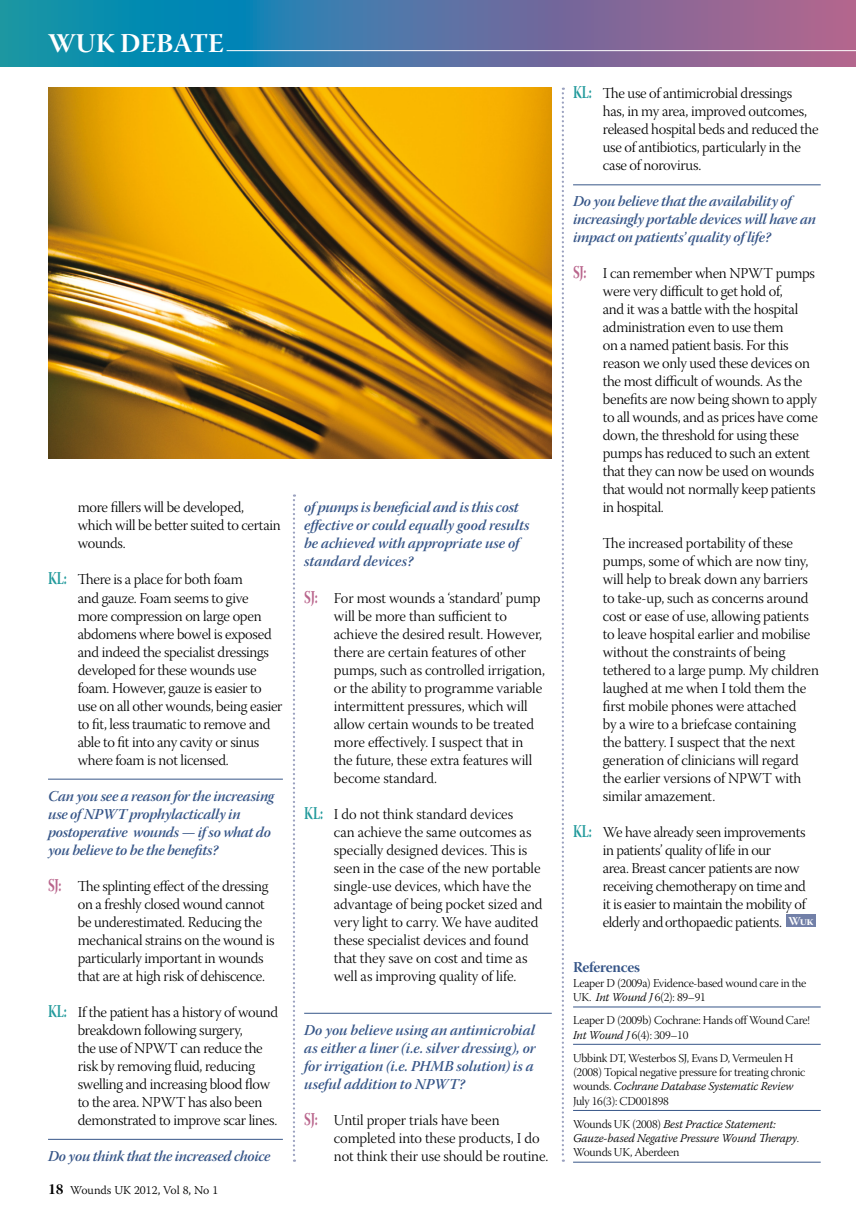
<style>
.page{position:relative;width:856px;height:1226px;background:#fff}
.page>*{position:absolute;margin:0;border:0;box-sizing:border-box;transform-origin:0 0}
.t1{font:27px "Warnock Pro Bold Subh";color:#fff}
.t2{font:15px/18px "Warnock Pro Light Subh";letter-spacing:-.02em;color:#000}
.t3{font:15px/18px "Warnock Pro Semibold It Subh";letter-spacing:-.01em;color:#375688}
.t4{font:15px "Warnock Pro Bold Subh";letter-spacing:-.02em;color:#375688}
.t5{font:12px/14.4px "Warnock Pro Light Subh";letter-spacing:-.02em;color:#000}
.t6{font:italic 300 12px/14.4px "Warnock Pro";letter-spacing:-.02em;color:#000}
.t7{font:300 12px "Warnock Pro";color:#000}
.t8{font:12px "Warnock Pro Bold Subh";color:#fff}
.s1{font-family:"Warnock Pro Bold Subh";font-size:18px;color:#229a9c}
.s2{font-family:"Warnock Pro Bold Subh";font-size:18px;color:#b9658c}
.s3{font-family:"Warnock Pro Bold Subh";font-weight:400;font-size:15px}
.s4{font-family:"Warnock Pro";font-weight:300;font-style:italic}
.s5{font-family:"Warnock Pro Light Subh";font-weight:400;font-style:normal}
</style>
<div class="page">
<svg style="left:0;top:0;width:855px;height:66px;background:#5177a3"></svg>
<svg style="left:293px;top:494px;width:2px;height:667px"></svg>
<svg style="left:561px;top:88px;width:3px;height:1073px"></svg>
<img style="left:48px;top:88px;width:503px;height:370px">
<hr style="left:48px;top:778px;width:235px;height:1px;background:#375688">
<hr style="left:48px;top:1138px;width:235px;height:1px;background:#375688">
<hr style="left:304px;top:1012px;width:247px;height:1px;background:#375688">
<hr style="left:573px;top:184px;width:247px;height:1px;background:#375688">
<hr style="left:573px;top:1006px;width:247px;height:1px;background:#375688">
<hr style="left:573px;top:1043px;width:247px;height:1px;background:#375688">
<hr style="left:573px;top:1110px;width:247px;height:1px;background:#375688">
<hr style="left:573px;top:1161px;width:247px;height:1px;background:#375688">
<div style="left:786px;top:913px;width:29px;height:13px;background:#7280a8"></div>
<hr style="left:226px;top:50px;width:629px;height:1px;background:#fff">
<h1 class="t1" style="left:48px;top:27px;width:177px">WUK DEBATE</h1>
<p class="t2" style="left:78px;top:500px;width:204px">more fillers will be developed, which will be better suited to certain wounds.</p>
<p class="t2" style="left:78px;top:572px;width:206px;text-indent:-30px"><span class="s1">KL:</span> There is a place for both foam<br>and gauze. Foam seems to give more compression on large open abdomens where bowel is exposed and indeed the specialist dressings developed for these wounds use foam. However, gauze is easier to use on all other wounds, being easier to fit, less traumatic to remove and able to fit into any cavity or sinus where foam is not licensed.</p>
<p class="t3" style="left:48px;top:786px;width:228px">Can you see a reason for the increasing use of NPWT prophylactically in postoperative wounds — if so what do you believe to be the benefits?</p>
<p class="t2" style="left:78px;top:878px;width:198px;text-indent:-30px"><span class="s2">SJ:</span> The splinting effect of the dressing on a freshly closed wound cannot be underestimated. Reducing the mechanical strains on the wound is particularly important in wounds that are at high risk of dehiscence.</p>
<p class="t2" style="left:78px;top:1004px;width:202px;text-indent:-30px"><span class="s1">KL:</span> If the patient has a history of wound breakdown following surgery,<br>the use of NPWT can reduce the risk by removing fluid, reducing swelling and increasing blood flow to the area. NPWT has also been demonstrated to improve scar lines.</p>
<p class="t3" style="left:48px;top:1146px;width:224px">Do you think that the increased choice</p>
<p class="t7" style="left:48px;top:1182px;width:172px"><span class="s3">18</span> Wounds UK 2012, Vol 8, No 1</p>
<p class="t3" style="left:304px;top:498px;width:227px">of pumps is beneficial and is this cost effective or could equally good results be achieved with appropriate use of standard devices?</p>
<p class="t2" style="left:334px;top:590px;width:212px;text-indent:-30px"><span class="s2">SJ:</span> For most wounds a ‘standard’ pump will be more than sufficient to achieve the desired result. However, there are certain features of other pumps, such as controlled irrigation, or the ability to programme variable intermittent pressures, which will allow certain wounds to be treated more effectively. I suspect that in the future, these extra features will become standard.</p>
<p class="t2" style="left:334px;top:806px;width:210px;text-indent:-30px"><span class="s1">KL:</span> I do not think standard devices<br>can achieve the same outcomes as specially designed devices. This is seen in the case of the new portable single-use devices, which have the advantage of being pocket sized and very light to carry. We have audited these specialist devices and found that they save on cost and time as well as improving quality of life.</p>
<p class="t3" style="left:304px;top:1020px;width:233px">Do you believe using an antimicrobial as either a liner (i.e. silver dressing), or for irrigation (i.e. PHMB solution) is a useful addition to NPWT?</p>
<p class="t2" style="left:334px;top:1112px;width:216px;text-indent:-30px"><span class="s2">SJ:</span> Until proper trials have been completed into these products, I do not think their use should be routine.</p>
<p class="t2" style="left:602px;top:86px;width:217px;text-indent:-30px"><span class="s1">KL:</span> The use of antimicrobial dressings<br>has, in my area, improved outcomes, released hospital beds and reduced the use of antibiotics, particularly in the case of norovirus.</p>
<p class="t3" style="left:573px;top:192px;width:244px">Do you believe that the availability of increasingly portable devices will have an impact on patients’ quality of life?</p>
<p class="t2" style="left:602px;top:266px;width:216px;text-indent:-30px"><span class="s2">SJ:</span> I can remember when NPWT pumps were very difficult to get hold of,<br>and it was a battle with the hospital administration even to use them<br>on a named patient basis. For this reason we only used these devices on the most difficult of wounds. As the benefits are now being shown to apply to all wounds, and as prices have come down, the threshold for using these pumps has reduced to such an extent that they can now be used on wounds that would not normally keep patients in hospital.</p>
<p class="t2" style="left:602px;top:536px;width:217px">The increased portability of these pumps, some of which are now tiny, will help to break down any barriers to take-up, such as concerns around cost or ease of use, allowing patients to leave hospital earlier and mobilise without the constraints of being tethered to a large pump. My children laughed at me when I told them the first mobile phones were attached<br>by a wire to a briefcase containing<br>the battery. I suspect that the next generation of clinicians will regard the earlier versions of NPWT with similar amazement.</p>
<p class="t2" style="left:602px;top:824px;width:204px;text-indent:-30px"><span class="s1">KL:</span> We have already seen improvements in patients’ quality of life in our<br>area. Breast cancer patients are now receiving chemotherapy on time and it is easier to maintain the mobility of elderly and orthopaedic patients.</p>
<p class="t4" style="left:573px;top:958px;width:69px">References</p>
<p class="t5" style="left:573px;top:977px;width:235px">Leaper D (2009a) Evidence-based wound care in the<br>UK. <span class="s4">Int Wound J</span> 6(2): 89–91</p>
<p class="t5" style="left:573px;top:1014px;width:238px">Leaper D (2009b) Cochrane: Hands off Wound Care!<br><span class="s4">Int Wound J</span> 6(4): 309–10</p>
<p class="t5" style="left:573px;top:1051px;width:234px">Ubbink DT, Westerbos SJ, Evans D, Vermeulen H (2008) Topical negative pressure for treating chronic</p>
<p class="t6" style="left:573px;top:1078px;width:222px"><span class="s5">wounds.</span> Cochrane Database Systematic Review</p>
<p class="t5" style="left:573px;top:1094px;width:97px">July 16(3): CD001898</p>
<p class="t6" style="left:573px;top:1116px;width:227px"><span class="s5">Wounds UK (2008)</span> Best Practice Statement:<br>Gauze-based Negative Pressure Wound Therapy<span class="s5">.</span></p>
<p class="t5" style="left:573px;top:1146px;width:108px">Wounds UK, Aberdeen</p>
<p class="t8" style="left:788px;top:913px;width:26px">Wuk</p>
</div>
